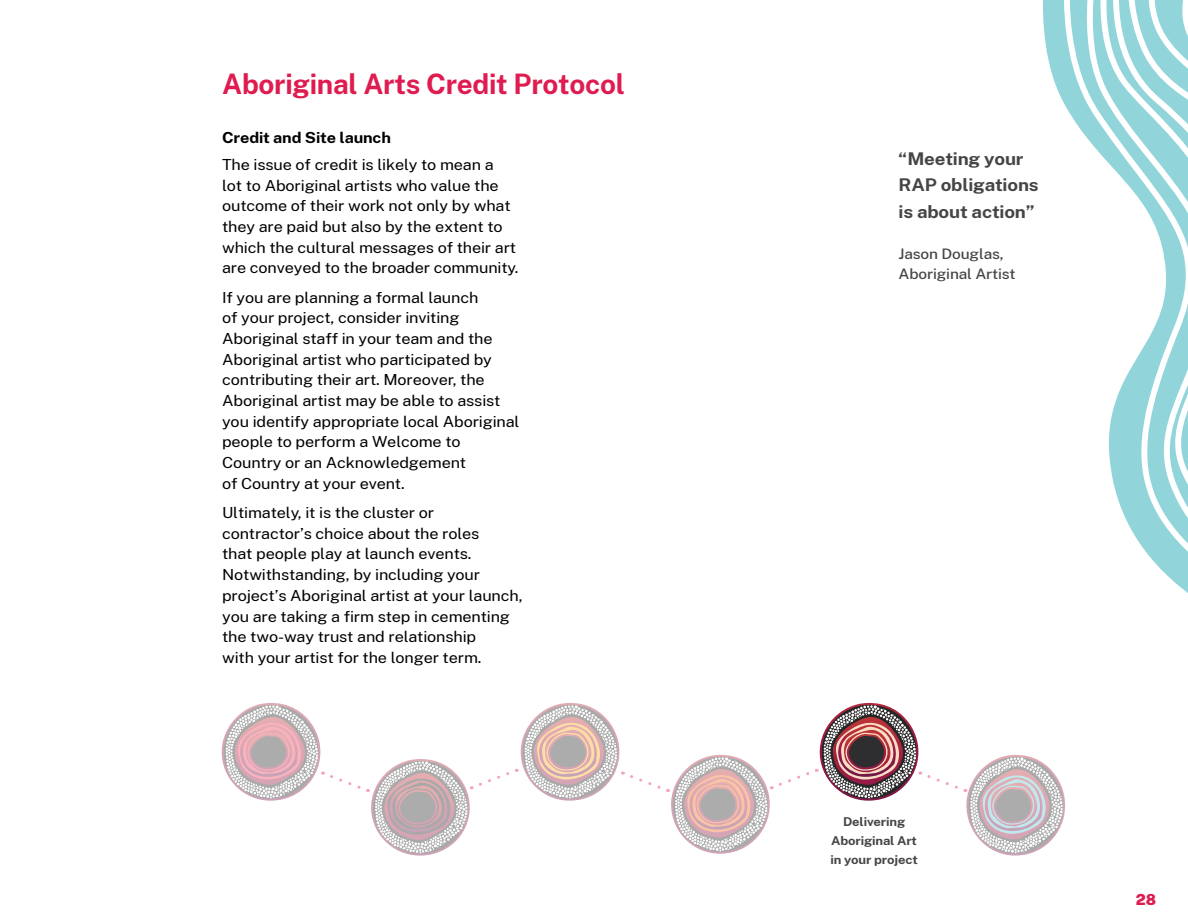
<style>
.page{position:relative;width:1188px;height:918px;background:#fff}
.page>*{position:absolute;margin:0;border:0;box-sizing:border-box;transform-origin:0 0}
.t1{font:700 27.75px "Public Sans NSW";letter-spacing:-.01em;color:#df1c50}
.t2{font:700 17.25px/26.7px "Public Sans NSW";letter-spacing:-.01em;color:#454547;scale:1.08 1}
.t3{font:15px/20.7px "Public Sans NSW";letter-spacing:-.01em;color:#000;scale:1.08 1}
.t4{font:700 15px "Public Sans NSW";letter-spacing:-.01em;color:#000;scale:1.08 1}
.t5{font:900 15px "Public Sans NSW";color:#df1c50}
.t6{font:500 14.25px/20.5px "Public Sans NSW";letter-spacing:-.01em;color:#454547;scale:1.08 1}
.t7{font:700 12px/19.2px "Public Sans NSW";letter-spacing:-.01em;color:#454547;text-align:center;scale:1.08 1}
</style>
<div class="page">
<svg style="left:1042px;top:0;width:21px;height:101px;fill:#91d5da"></svg>
<svg style="left:1063px;top:0;width:18px;height:130px;fill:#91d5da"></svg>
<svg style="left:1081px;top:0;width:14px;height:148px;fill:#91d5da"></svg>
<svg style="left:1095px;top:0;width:18px;height:480px"></svg>
<svg style="left:1113px;top:0;width:14px;height:521px"></svg>
<svg style="left:1127px;top:0;width:19px;height:552px;fill:#91d5da"></svg>
<svg style="left:1146px;top:0;width:42px;height:593px"></svg>
<svg style="left:221px;top:703px;width:844px;height:153px"></svg>
<p class="t1" style="left:222px;top:63px;width:404px">Aboriginal Arts Credit Protocol</p>
<p class="t4" style="left:222px;top:126px;width:158px">Credit and Site launch</p>
<p class="t3" style="left:222px;top:153px;width:276px">The issue of credit is likely to mean a<br>lot to Aboriginal artists who value the outcome of their work not only by what they are paid but also by the extent to which the cultural messages of their art are conveyed to the broader community.</p>
<p class="t3" style="left:222px;top:286px;width:277px">If you are planning a formal launch<br>of your project, consider inviting Aboriginal staff in your team and the Aboriginal artist who participated by contributing their art. Moreover, the Aboriginal artist may be able to assist you identify appropriate local Aboriginal people to perform a Welcome to Country or an Acknowledgement<br>of Country at your event.</p>
<p class="t3" style="left:222px;top:501px;width:280px">Ultimately, it is the cluster or contractor’s choice about the roles<br>that people play at launch events.<br>Notwithstanding, by including your project’s Aboriginal artist at your launch, you are taking a firm step in cementing the two-way trust and relationship<br>with your artist for the longer term.</p>
<p class="t2" style="left:899px;top:144px;width:131px">“Meeting your<br>RAP obligations is about action”</p>
<p class="t6" style="left:899px;top:242px;width:110px">Jason Douglas,<br>Aboriginal Artist</p>
<p class="t7" style="left:830px;top:811px;width:82px">Delivering<br>Aboriginal Art in your project</p>
<p class="t5" style="left:1136px;top:888px;width:22px">28</p>
</div>
